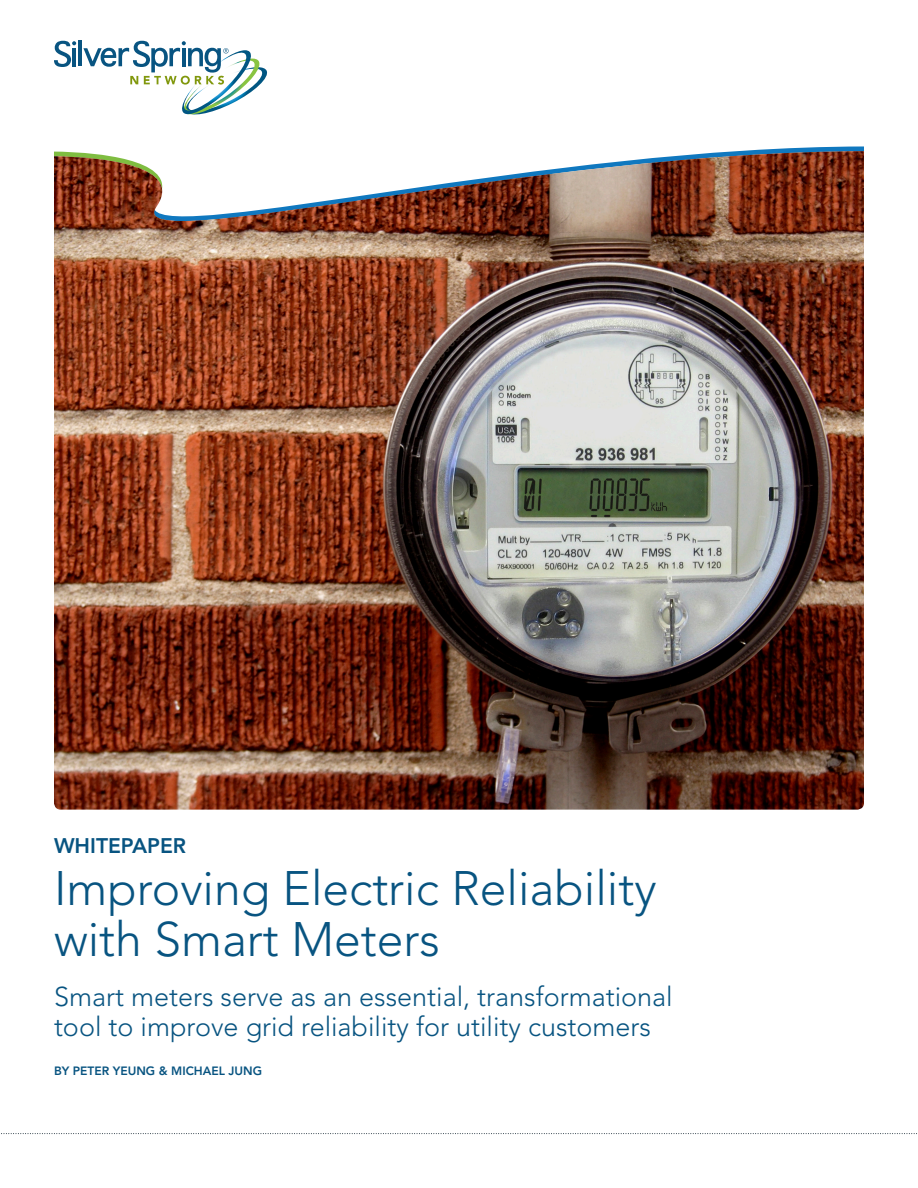
<style>
.page{position:relative;width:918px;height:1188px;background:#fff}
.page>*{position:absolute;margin:0;border:0;box-sizing:border-box;transform-origin:0 0}
.t1{font:300 48px "Avenir";color:#085481}
.body{font:300 27px "Avenir";color:#085481}
.t2{font:800 21px "Avenir";color:#085481}
.t3{font:800 12px "Avenir";color:#085481}
</style>
<div class="page">
<hr style="left:79px;top:40px;width:3px;height:26px;background:#085481">
<svg style="left:54px;top:41px;width:22px;height:26px"></svg>
<svg style="left:83px;top:41px;width:184px;height:74px"></svg>
<svg style="left:1px;top:1133px;width:916px;height:1px"></svg>
<svg style="left:740px;top:146px;width:124px;height:5px"></svg>
<img style="left:54px;top:151px;width:810px;height:659px">
<p class="t2" style="left:54px;top:833px;width:134px">WHITEPAPER</p>
<p class="t1" style="left:54px;top:860px;width:604px">Improving Electric Reliability</p>
<p class="t1" style="left:54px;top:911px;width:387px">with Smart Meters</p>
<p class="body" style="left:54px;top:981px;width:620px">Smart meters serve as an essential, transformational</p>
<p class="body" style="left:54px;top:1011px;width:599px">tool to improve grid reliability for utility customers</p>
<p class="t3" style="left:54px;top:1063px;width:210px">BY PETER YEUNG &amp; MICHAEL JUNG</p>
</div>
